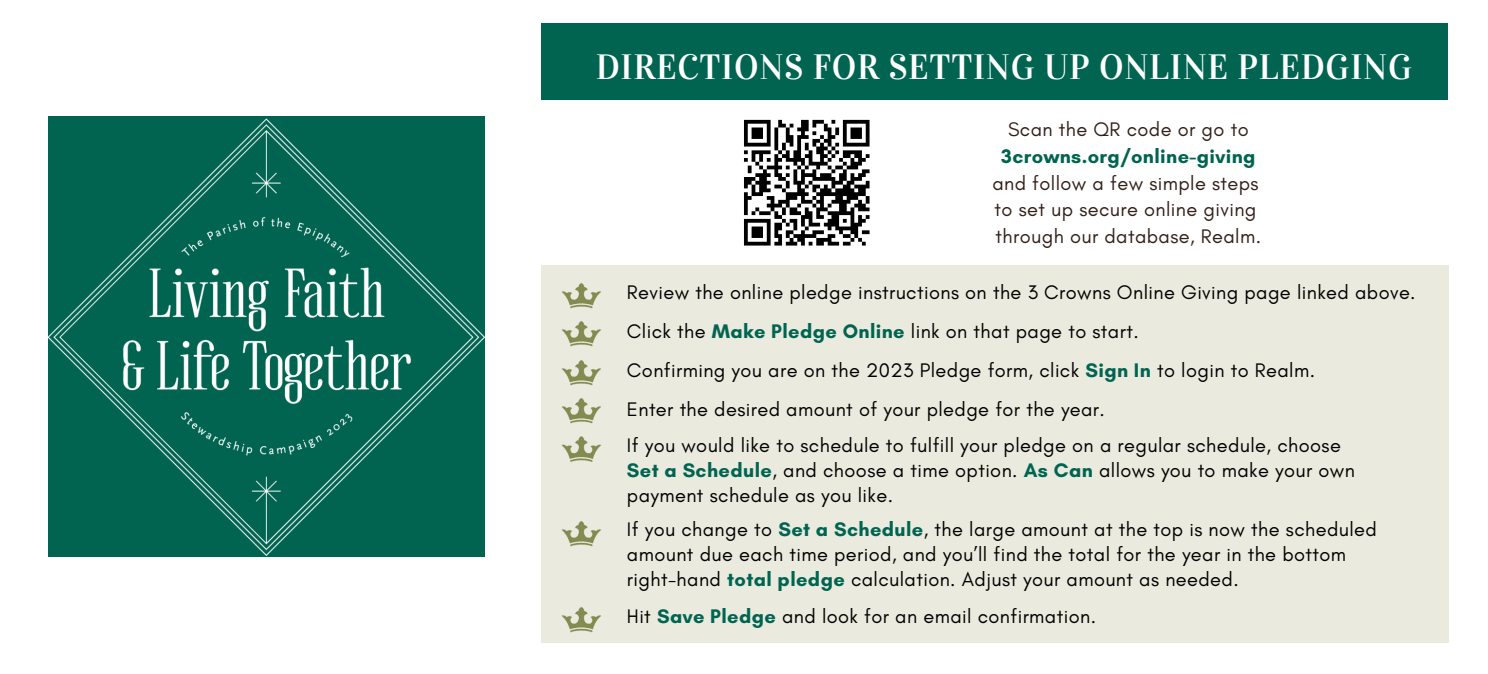
<style>
.page{position:relative;width:1488px;height:674px;background:#fff}
.page>*{position:absolute;margin:0;border:0;box-sizing:border-box;transform-origin:0 0}
.t1{font:35px "Vidaloka";letter-spacing:.02em;color:#fff}
.t2{font:20px/25px "Glacial Indifference";letter-spacing:.02em;color:#000}
.t3{font:20px/26.8px "Glacial Indifference";letter-spacing:.02em;color:#321f18}
.t4{font:700 20px "Glacial Indifference";letter-spacing:.02em;color:#006450}
.s1{font-weight:700;color:#006450}
</style>
<div class="page">
<div style="left:541px;top:265px;width:907px;height:377px;background:#eaeade"></div>
<img style="left:561px;top:283px;width:40px;height:26px">
<img style="left:561px;top:321px;width:40px;height:26px">
<img style="left:561px;top:360px;width:40px;height:26px">
<img style="left:561px;top:436px;width:40px;height:26px">
<img style="left:561px;top:521px;width:40px;height:26px">
<img style="left:561px;top:607px;width:40px;height:26px">
<svg style="left:744px;top:120px;width:125px;height:125px"></svg>
<div style="left:541px;top:23px;width:907px;height:77px;background:#006450"></div>
<img style="left:48px;top:118px;width:436px;height:436px">
<img style="left:561px;top:398px;width:40px;height:26px">
<h1 class="t1" style="left:595px;top:46px;width:818px">DIRECTIONS FOR SETTING UP ONLINE PLEDGING</h1>
<p class="t3" style="left:1008px;top:116px;width:242px">Scan the QR code or go to</p>
<p class="t4" style="left:1001px;top:144px;width:256px">3crowns.org/online-giving</p>
<p class="t3" style="left:992px;top:169px;width:270px">and follow a few simple steps to set up secure online giving through our database, Realm.</p>
<p class="t2" style="left:627px;top:273px;width:790px;line-height:38.5px">Review the online pledge instructions on the 3 Crowns Online Giving page linked above.<br>Click the <span class="s1">Make Pledge Online</span> link on that page to start.<br>Confirming you are on the 2023 Pledge form, click <span class="s1">Sign In</span> to login to Realm.</p>
<p class="t2" style="left:627px;top:396px;width:479px">Enter the desired amount of your pledge for the year.</p>
<p class="t2" style="left:627px;top:432px;width:729px">If you would like to schedule to fulfill your pledge on a regular schedule, choose<br><span class="s1">Set a Schedule</span>, and choose a time option. <span class="s1">As Can</span> allows you to make your own payment schedule as you like.</p>
<p class="t2" style="left:627px;top:516px;width:751px">If you change to <span class="s1">Set a Schedule</span>, the large amount at the top is now the scheduled amount due each time period, and you’ll find the total for the year in the bottom right-hand <span class="s1">total pledge</span> calculation. Adjust your amount as needed.</p>
<p class="t2" style="left:627px;top:603px;width:470px">Hit <span class="s1">Save Pledge</span> and look for an email confirmation.</p>
</div>
